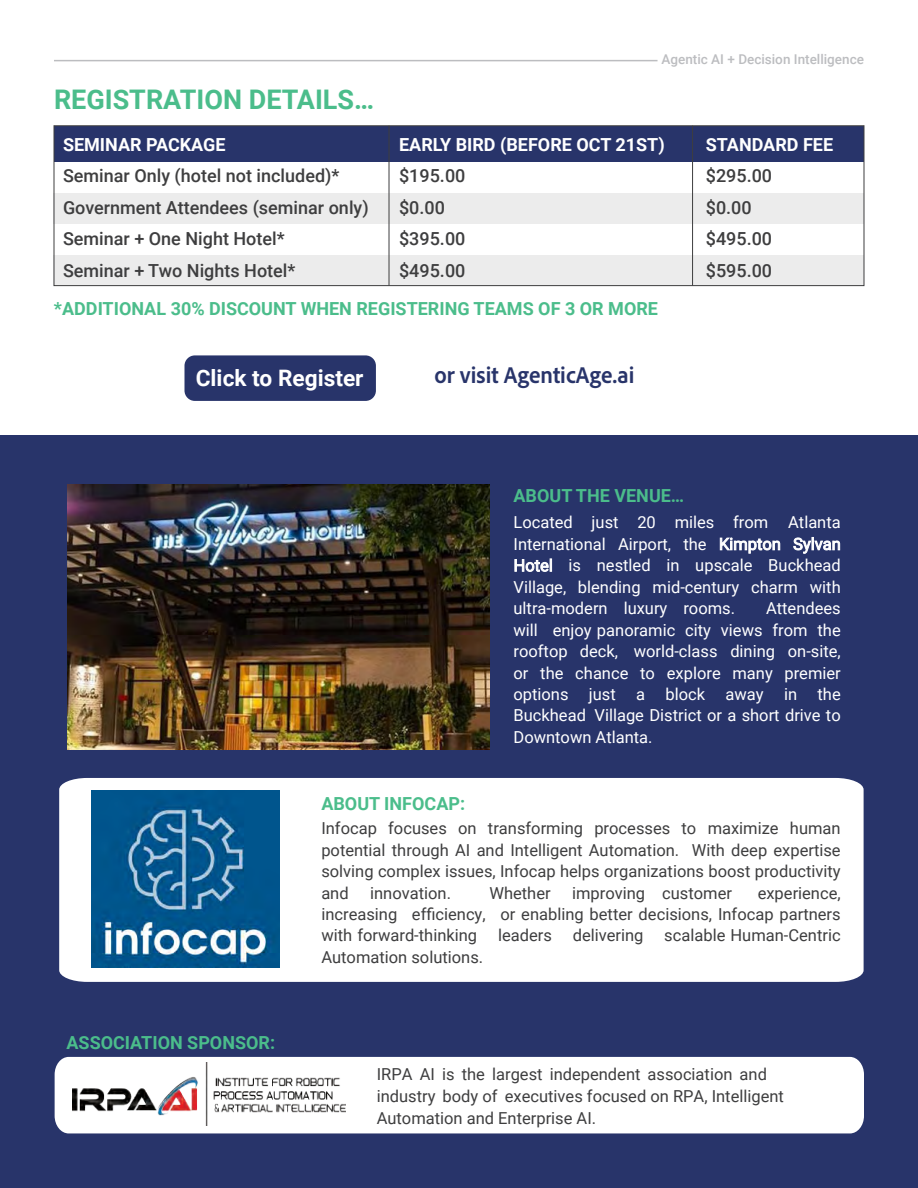
<style>
.page{position:relative;width:918px;height:1188px;background:#fff}
.page>*{position:absolute;margin:0;border:0;box-sizing:border-box;transform-origin:0 0}
.t1{font:700 27px "Roboto";color:#4bbd8b}
.t2{font:700 semi-condensed 24px "Adobe Clean";color:#28346a}
.t3{font:700 22.65px "Roboto";color:#fff}
.t4{font:500 18px/31.5px "Roboto";color:#3e3e3f}
.t5{font:700 18px "Roboto";color:#4bbd8b}
.t6{font:700 18px "Roboto";color:#fff}
.t7{font:16.5px/21.5px "Roboto";color:#3e3e3f;text-align:justify}
.t8{font:16.5px/21.5px "Roboto";color:#fff;text-align:justify}
.t9{font:500 13.5px "Roboto";color:#bcbdc0}
</style>
<div class="page">
<svg style="left:53px;top:61px;width:812px;height:318px"></svg>
<hr style="left:54px;top:60px;width:604px;height:1px;background:#bcbdc0">
<div style="left:54px;top:193px;width:810px;height:31px;background:#ececec"></div>
<div style="left:54px;top:255px;width:810px;height:31px;background:#ececec"></div>
<div style="left:54px;top:126px;width:810px;height:36px;background:#28346a"></div>
<div style="left:0;top:435px;width:918px;height:753px;background:#28346a"></div>
<div style="left:55px;top:1057px;width:809px;height:76px;background:#fff"></div>
<div style="left:185px;top:355px;width:191px;height:46px;background:#28346a;border-radius:10px"></div>
<div style="left:59px;top:778px;width:805px;height:204px;background:#fff"></div>
<img style="left:72px;top:1063px;width:273px;height:62px">
<div style="left:54px;top:125px;width:810px;height:161px;border:1px solid #3e3e3f"></div>
<hr style="left:389px;top:126px;width:1px;height:160px;background:#3e3e3f">
<hr style="left:692px;top:126px;width:1px;height:160px;background:#3e3e3f">
<img style="left:91px;top:791px;width:188px;height:177px">
<img style="left:68px;top:484px;width:421px;height:266px">
<h1 class="t1" style="left:54px;top:81px;width:322px">REGISTRATION DETAILS…</h1>
<p class="t6" style="left:63px;top:132px;width:164px">SEMINAR PACKAGE</p>
<p class="t4" style="left:63px;top:159px;width:307px">Seminar Only (hotel not included)*<br>Government Attendees (seminar only)<br>Seminar + One Night Hotel*<br>Seminar + Two Nights Hotel*</p>
<p class="t9" style="left:662px;top:50px;width:204px">Agentic AI + Decision Intelligence</p>
<p class="t6" style="left:399px;top:132px;width:267px">EARLY BIRD (BEFORE OCT 21ST)</p>
<p class="t4" style="left:399px;top:159px;width:68px">$195.00 $0.00 $395.00 $495.00</p>
<p class="t6" style="left:706px;top:132px;width:129px">STANDARD FEE</p>
<p class="t4" style="left:706px;top:159px;width:68px">$295.00 $0.00 $495.00 $595.00</p>
<p class="t5" style="left:54px;top:296px;width:606px">*ADDITIONAL 30% DISCOUNT WHEN REGISTERING TEAMS OF 3 OR MORE</p>
<h3 class="t3" style="left:196px;top:362px;width:169px">Click to Register</h3>
<h2 class="t2" style="left:434px;top:360px;width:201px">or visit AgenticAge.ai</h2>
<p class="t5" style="left:514px;top:483px;width:172px">ABOUT THE VENUE…</p>
<p class="t8" style="left:514px;top:511px;width:329px">Located just 20 miles from Atlanta International Airport, the Kimpton Sylvan Hotel is nestled in upscale Buckhead Village, blending mid-century charm with ultra-modern luxury rooms.</p>
<p class="t8" style="left:514px;top:597px;width:329px;text-indent:253px">Attendees will enjoy panoramic city views from the rooftop deck, world-class dining on-site, or the chance to explore many premier options just a block away in the Buckhead Village District or a short drive to Downtown Atlanta.</p>
<p class="t5" style="left:321px;top:791px;width:145px">ABOUT INFOCAP:</p>
<p class="t7" style="left:321px;top:817px;width:521px">Infocap focuses on transforming processes to maximize human potential through AI and Intelligent Automation. With deep expertise solving complex issues, Infocap helps organizations boost productivity and</p>
<p class="t7" style="left:370px;top:881px;width:82px">innovation.</p>
<p class="t7" style="left:489px;top:881px;width:63px">Whether</p>
<p class="t7" style="left:572px;top:881px;width:161px">improving customer</p>
<p class="t7" style="left:321px;top:881px;width:521px;text-indent:436px">experience, increasing efficiency, or enabling better decisions, Infocap partners with forward-thinking</p>
<p class="t7" style="left:498px;top:924px;width:55px">leaders</p>
<p class="t7" style="left:573px;top:924px;width:72px">delivering</p>
<p class="t7" style="left:664px;top:924px;width:178px">scalable Human-Centric</p>
<p class="t5" style="left:67px;top:1030px;width:210px">ASSOCIATION SPONSOR:</p>
<p class="t7" style="left:321px;top:946px;width:163px">Automation solutions.</p>
<p class="t7" style="left:377px;top:1063px;width:409px;line-height:21.9px;text-align:left">IRPA AI is the largest independent association and industry body of executives focused on RPA, Intelligent<br>Automation and Enterprise AI.</p>
</div>
